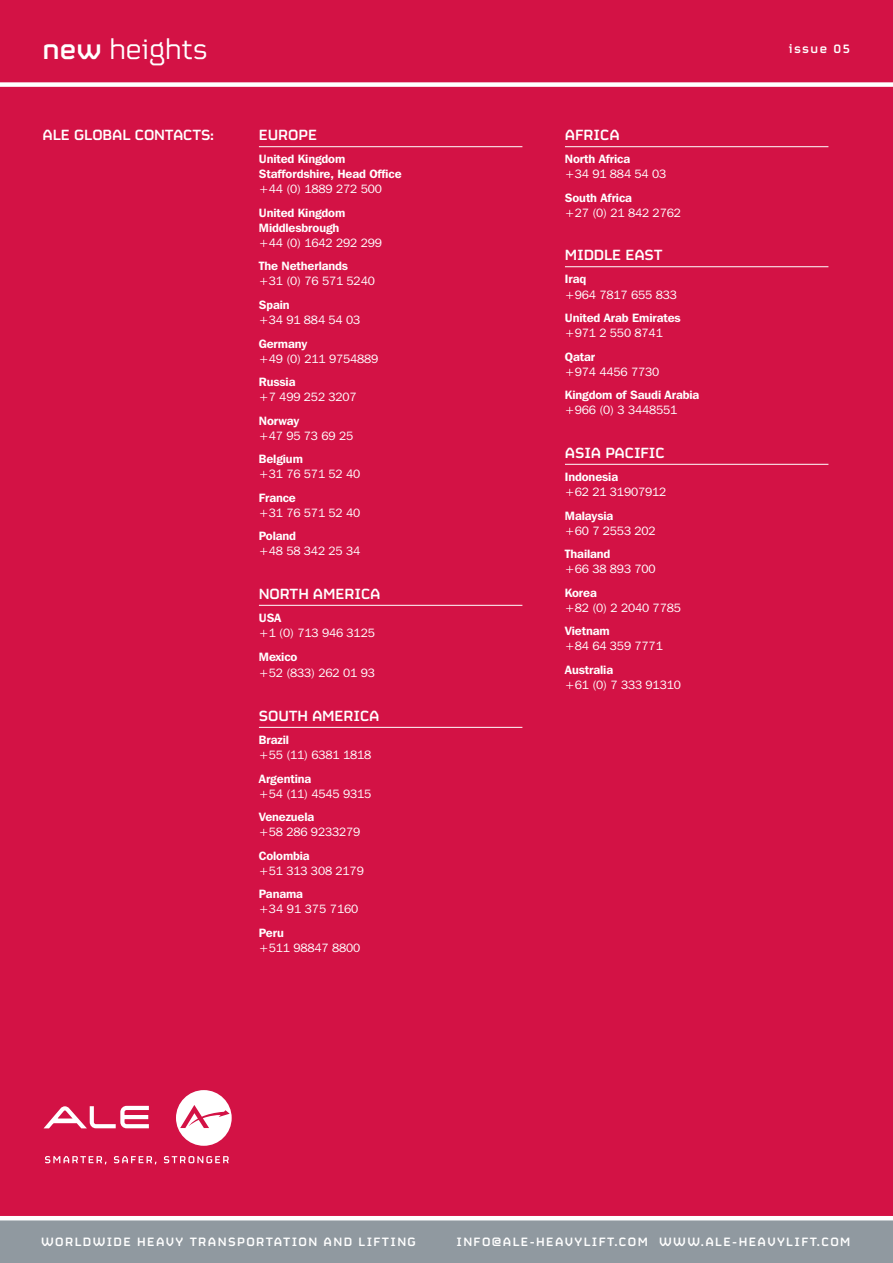
<style>
.page{position:relative;width:893px;height:1263px;background:#fff}
.page>*{position:absolute;margin:0;border:0;box-sizing:border-box;transform-origin:0 0}
.t1{font:30px "FS Sinclair";color:#fff}
.t2{font:500 16.5px "FS Sinclair";letter-spacing:-.01em;color:#fff}
.t3{font:500 13.5px "FS Sinclair";letter-spacing:.1em;color:#fff}
.t4{font:12px "Franklin Gothic IT Cby BT";letter-spacing:-.01em;color:#fff}
.t5{font:600 12px/15px "Franklin Gothic IT Cby BT";letter-spacing:-.01em;color:#fff}
.s1{font-weight:500}
</style>
<div class="page">
<div style="left:0;top:85px;width:893px;height:1178px;background:#d31245"></div>
<div style="left:0;top:0;width:893px;height:85px;background:#d31245"></div>
<div style="left:0;top:82px;width:893px;height:5px;background:#fff"></div>
<svg style="left:176px;top:1090px;width:56px;height:56px"></svg>
<svg style="left:44px;top:1106px;width:105px;height:22px"></svg>
<svg style="left:45px;top:1156px;width:62px;height:8px"></svg>
<svg style="left:114px;top:1156px;width:43px;height:8px"></svg>
<svg style="left:164px;top:1156px;width:65px;height:7px"></svg>
<div style="left:0;top:1220px;width:893px;height:43px;background:#9099a0"></div>
<hr style="left:0;top:1216px;width:893px;height:4px;background:#fff">
<hr style="left:259px;top:146px;width:263px;height:1px;background:#fff">
<hr style="left:259px;top:605px;width:263px;height:1px;background:#fff">
<hr style="left:259px;top:727px;width:263px;height:1px;background:#fff">
<hr style="left:565px;top:146px;width:263px;height:1px;background:#fff">
<hr style="left:565px;top:266px;width:263px;height:1px;background:#fff">
<hr style="left:565px;top:464px;width:263px;height:1px;background:#fff">
<h1 class="t1" style="left:43px;top:27px;width:167px"><span class="s1">NEW</span> heights</h1>
<p class="t3" style="left:789px;top:38px;width:63px">ISSUE 05</p>
<h2 class="t2" style="left:43px;top:122px;width:173px">ALE GLOBAL CONTACTS:</h2>
<h2 class="t2" style="left:259px;top:122px;width:20px">EUROPE</h2>
<p class="t5" style="left:259px;top:151px;width:144px">United Kingdom<br>Staffordshire, Head Office</p>
<p class="t4" style="left:259px;top:182px;width:125px">+44 (0) 1889 272 500</p>
<p class="t5" style="left:259px;top:205px;width:88px">United Kingdom<br>Middlesbrough</p>
<p class="t4" style="left:259px;top:235px;width:125px">+44 (0) 1642 292 299</p>
<p class="t5" style="left:259px;top:258px;width:91px">The Netherlands</p>
<p class="t4" style="left:259px;top:274px;width:117px">+31 (0) 76 571 5240</p>
<p class="t5" style="left:259px;top:297px;width:32px">Spain</p>
<p class="t4" style="left:259px;top:312px;width:103px">+34 91 884 54 03</p>
<p class="t5" style="left:259px;top:336px;width:50px">Germany</p>
<p class="t4" style="left:259px;top:351px;width:121px">+49 (0) 211 9754889</p>
<p class="t5" style="left:259px;top:374px;width:38px">Russia</p>
<p class="t4" style="left:259px;top:389px;width:99px">+7 499 252 3207</p>
<p class="t5" style="left:259px;top:413px;width:42px">Norway</p>
<p class="t4" style="left:259px;top:428px;width:96px">+47 95 73 69 25</p>
<p class="t5" style="left:259px;top:451px;width:45px">Belgium</p>
<p class="t4" style="left:259px;top:466px;width:103px">+31 76 571 52 40</p>
<p class="t5" style="left:259px;top:490px;width:39px">France</p>
<p class="t4" style="left:259px;top:505px;width:103px">+31 76 571 52 40</p>
<p class="t5" style="left:259px;top:528px;width:39px">Poland</p>
<p class="t4" style="left:259px;top:543px;width:103px">+48 58 342 25 34</p>
<h2 class="t2" style="left:259px;top:580px;width:22px">NORTH</h2>
<h2 class="t2" style="left:313px;top:580px;width:67px">AMERICA</h2>
<p class="t5" style="left:259px;top:610px;width:24px">USA</p>
<p class="t4" style="left:259px;top:625px;width:117px">+1 (0) 713 946 3125</p>
<p class="t5" style="left:259px;top:649px;width:40px">Mexico</p>
<p class="t4" style="left:259px;top:665px;width:117px">+52 (833) 262 01 93</p>
<h2 class="t2" style="left:259px;top:702px;width:20px">SOUTH</h2>
<h2 class="t2" style="left:312px;top:702px;width:67px">AMERICA</h2>
<p class="t5" style="left:259px;top:732px;width:32px">Brazil</p>
<p class="t4" style="left:259px;top:747px;width:114px">+55 (11) 6381 1818</p>
<p class="t5" style="left:259px;top:771px;width:54px">Argentina</p>
<p class="t4" style="left:259px;top:786px;width:114px">+54 (11) 4545 9315</p>
<p class="t5" style="left:259px;top:809px;width:57px">Venezuela</p>
<p class="t4" style="left:259px;top:824px;width:103px">+58 286 9233279</p>
<p class="t5" style="left:259px;top:848px;width:52px">Colombia</p>
<p class="t4" style="left:259px;top:863px;width:106px">+51 313 308 2179</p>
<p class="t5" style="left:259px;top:886px;width:46px">Panama</p>
<p class="t4" style="left:259px;top:901px;width:101px">+34 91 375 7160</p>
<p class="t5" style="left:259px;top:925px;width:26px">Peru</p>
<p class="t4" style="left:259px;top:940px;width:103px">+511 98847 8800</p>
<h2 class="t2" style="left:565px;top:122px;width:56px">AFRICA</h2>
<p class="t5" style="left:565px;top:151px;width:67px">North Africa</p>
<p class="t4" style="left:565px;top:167px;width:103px">+34 91 884 54 03</p>
<p class="t5" style="left:565px;top:190px;width:69px">South Africa</p>
<p class="t4" style="left:565px;top:205px;width:117px">+27 (0) 21 842 2762</p>
<h2 class="t2" style="left:565px;top:242px;width:11px">MIDDLE</h2>
<h2 class="t2" style="left:625px;top:242px;width:19px">EAST</h2>
<p class="t5" style="left:565px;top:271px;width:23px">Iraq</p>
<p class="t4" style="left:565px;top:287px;width:113px">+964 7817 655 833</p>
<p class="t5" style="left:565px;top:310px;width:117px">United Arab Emirates</p>
<p class="t4" style="left:565px;top:325px;width:99px">+971 2 550 8741</p>
<p class="t5" style="left:565px;top:349px;width:32px">Qatar</p>
<p class="t4" style="left:565px;top:364px;width:96px">+974 4456 7730</p>
<p class="t5" style="left:565px;top:387px;width:136px">Kingdom of Saudi Arabia</p>
<p class="t4" style="left:565px;top:402px;width:114px">+966 (0) 3 3448551</p>
<h2 class="t2" style="left:565px;top:439px;width:20px">ASIA</h2>
<h2 class="t2" style="left:605px;top:439px;width:61px">PACIFIC</h2>
<p class="t5" style="left:565px;top:469px;width:55px">Indonesia</p>
<p class="t4" style="left:565px;top:484px;width:103px">+62 21 31907912</p>
<p class="t5" style="left:565px;top:508px;width:50px">Malaysia</p>
<p class="t4" style="left:565px;top:523px;width:92px">+60 7 2553 202</p>
<p class="t5" style="left:565px;top:546px;width:47px">Thailand</p>
<p class="t4" style="left:565px;top:561px;width:92px">+66 38 893 700</p>
<p class="t5" style="left:565px;top:585px;width:33px">Korea</p>
<p class="t4" style="left:565px;top:600px;width:117px">+82 (0) 2 2040 7785</p>
<p class="t5" style="left:565px;top:623px;width:46px">Vietnam</p>
<p class="t4" style="left:565px;top:638px;width:99px">+84 64 359 7771</p>
<p class="t5" style="left:565px;top:662px;width:50px">Australia</p>
<p class="t4" style="left:565px;top:677px;width:117px">+61 (0) 7 333 91310</p>
<p class="t3" style="left:41px;top:1231px;width:376px">WORLDWIDE HEAVY TRANSPORTATION AND LIFTING</p>
<p class="t3" style="left:457px;top:1231px;width:10px">INFO</p>
<p class="t3" style="left:492px;top:1231px;width:21px">@ALE</p>
<p class="t3" style="left:530px;top:1231px;width:16px">-HEAVYLIFT</p>
<p class="t3" style="left:614px;top:1231px;width:59px">.COM WWW</p>
<p class="t3" style="left:701px;top:1231px;width:14px">.ALE</p>
<p class="t3" style="left:732px;top:1231px;width:63px">-HEAVYLIFT</p>
<p class="t3" style="left:817px;top:1231px;width:35px">.COM</p>
</div>
